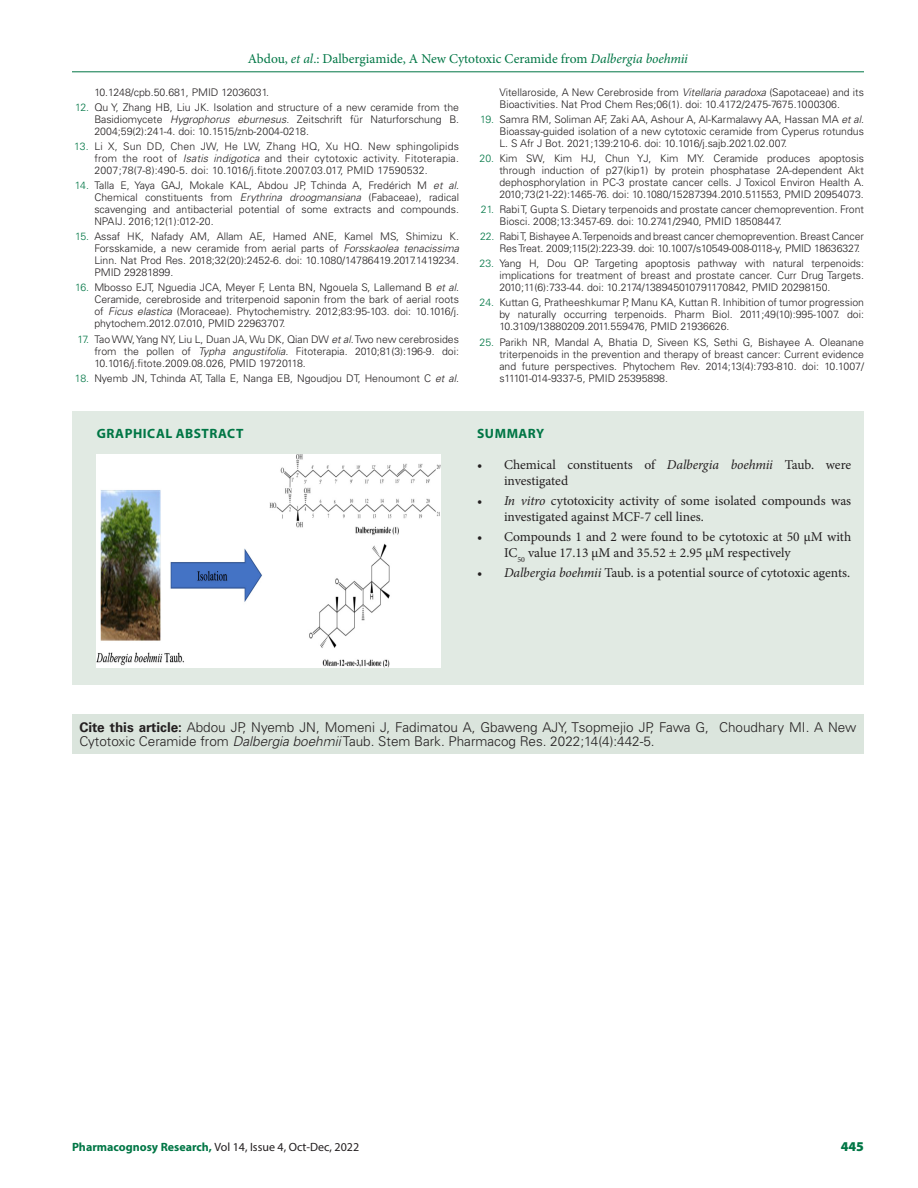
<style>
.page{position:relative;width:918px;height:1188px;background:#fff}
.page>*{position:absolute;margin:0;border:0;box-sizing:border-box;transform-origin:0 0}
.t1{font:13.5px/16.5px "Minion Pro";letter-spacing:-.005em;color:#231f20}
.ABS_TXT{font:300 13.5px/14.2px "Univers LT Std";color:#231f20}
.t2{font:13.5px "Minion Pro";color:#007645}
.ABS_HD{font:700 13.5px "Myriad Pro";letter-spacing:.04em;color:#007645}
.t3{font:900 13.5px "Myriad Pro";color:#007645}
.t4{font:12px "Myriad Pro";color:#231f20}
.t5{font:300 10.5px/12px "Univers LT Std";color:#231f20;text-align:justify}
.s1{font-style:italic}
.s2{color:#007645}
.s3{font-weight:700}
.s4{font-weight:700;color:#007645}
</style>
<div class="page">
<hr style="left:72px;top:72px;width:792px;height:1px;background:#007645">
<div style="left:72px;top:411px;width:792px;height:273px;background:#e1eae3"></div>
<div style="left:72px;top:714px;width:792px;height:39px;background:#dbe5dd"></div>
<img style="left:97px;top:454px;width:344px;height:213px">
<p class="t2" style="left:248px;top:50px;width:442px">Abdou, <span class="s1">et al</span>.: Dalbergiamide, A New Cytotoxic Ceramide from <span class="s1">Dalbergia boehmii</span></p>
<p class="t5" style="left:94px;top:86px;width:176px">10.1248/cpb.50.681, PMID 12036031.</p>
<p class="t5" style="left:94px;top:101px;width:366px;text-indent:-19px"><span class="s2">12.</span> Qu Y, Zhang HB, Liu JK. Isolation and structure of a new ceramide from the Basidiomycete <span class="s1">Hygrophorus eburnesus</span>. Zeitschrift für Naturforschung B.<br>2004;59(2):241-4. doi: 10.1515/znb-2004-0218.</p>
<p class="t5" style="left:94px;top:140px;width:366px;text-indent:-20px"><span class="s2">13.</span> Li X, Sun DD, Chen JW, He LW, Zhang HQ, Xu HQ. New sphingolipids from the root of <span class="s1">Isatis indigotica</span> and their cytotoxic activity. Fitoterapia.<br>2007;78(7-8):490-5. doi: 10.1016/j.fitote.2007.03.017, PMID 17590532.</p>
<p class="t5" style="left:94px;top:179px;width:366px;text-indent:-19px"><span class="s2">14.</span> Talla E, Yaya GAJ, Mokale KAL, Abdou JP, Tchinda A, Fredérich M <span class="s1">et al</span>.<br>Chemical constituents from <span class="s1">Erythrina droogmansiana</span> (Fabaceae), radical scavenging and antibacterial potential of some extracts and compounds.<br>NPAIJ. 2016;12(1):012-20.</p>
<p class="t5" style="left:94px;top:230px;width:366px;text-indent:-19px"><span class="s2">15.</span> Assaf HK, Nafady AM, Allam AE, Hamed ANE, Kamel MS, Shimizu K.<br>Forsskamide, a new ceramide from aerial parts of <span class="s1">Forsskaolea tenacissima </span>Linn. Nat Prod Res. 2018;32(20):2452-6. doi: 10.1080/14786419.2017.1419234.<br>PMID 29281899.</p>
<p class="t5" style="left:94px;top:282px;width:366px;text-indent:-19px"><span class="s2">16.</span> Mbosso EJT, Nguedia JCA, Meyer F, Lenta BN, Ngouela S, Lallemand B <span class="s1">et al</span>.<br>Ceramide, cerebroside and triterpenoid saponin from the bark of aerial roots of <span class="s1">Ficus elastica</span> (Moraceae). Phytochemistry. 2012;83:95-103. doi: 10.1016/j. phytochem.2012.07.010, PMID 22963707.</p>
<p class="t5" style="left:94px;top:333px;width:366px;text-indent:-17px"><span class="s2">17.</span> Tao WW, Yang NY, Liu L, Duan JA, Wu DK, Qian DW <span class="s1">et al</span>. Two new cerebrosides from the pollen of <span class="s1">Typha angustifolia.</span> Fitoterapia. 2010;81(3):196-9. doi:<br>10.1016/j.fitote.2009.08.026, PMID 19720118.</p>
<p class="t5" style="left:75px;top:372px;width:386px"><span class="s2">18.</span> Nyemb JN, Tchinda AT, Talla E, Nanga EB, Ngoudjou DT, Henoumont C <span class="s1">et al</span>.</p>
<p class="t5" style="left:499px;top:86px;width:366px">Vitellaroside, A New Cerebroside from <span class="s1">Vitellaria paradoxa</span> (Sapotaceae) and its<br>Bioactivities. Nat Prod Chem Res;06(1). doi: 10.4172/2475-7675.1000306.</p>
<p class="t5" style="left:499px;top:113px;width:366px;text-indent:-19px"><span class="s2">19.</span> Samra RM, Soliman AF, Zaki AA, Ashour A, Al-Karmalawy AA, Hassan MA <span class="s1">et al</span>.<br>Bioassay-guided isolation of a new cytotoxic ceramide from Cyperus rotundus L. S Afr J Bot. 2021;139:210-6. doi: 10.1016/j.sajb.2021.02.007.</p>
<p class="t5" style="left:499px;top:152px;width:366px;text-indent:-20px"><span class="s2">20.</span> Kim SW, Kim HJ, Chun YJ, Kim MY. Ceramide produces apoptosis through induction of p27(kip1) by protein phosphatase 2A-dependent Akt dephosphorylation in PC-3 prostate cancer cells. J Toxicol Environ Health A.<br>2010;73(21-22):1465-76. doi: 10.1080/15287394.2010.511553, PMID 20954073.</p>
<p class="t5" style="left:499px;top:203px;width:366px;text-indent:-18px"><span class="s2">21.</span> Rabi T, Gupta S. Dietary terpenoids and prostate cancer chemoprevention. Front<br>Biosci. 2008;13:3457-69. doi: 10.2741/2940, PMID 18508447.</p>
<p class="t5" style="left:499px;top:230px;width:366px;text-indent:-19px"><span class="s2">22.</span> Rabi T, Bishayee A. Terpenoids and breast cancer chemoprevention. Breast Cancer<br>Res Treat. 2009;115(2):223-39. doi: 10.1007/s10549-008-0118-y, PMID 18636327.</p>
<p class="t5" style="left:499px;top:258px;width:366px;text-indent:-20px"><span class="s2">23.</span> Yang H, Dou QP. Targeting apoptosis pathway with natural terpenoids: implications for treatment of breast and prostate cancer. Curr Drug Targets.<br>2010;11(6):733-44. doi: 10.2174/138945010791170842, PMID 20298150.</p>
<p class="t5" style="left:499px;top:297px;width:366px;text-indent:-20px"><span class="s2">24.</span> Kuttan G, Pratheeshkumar P, Manu KA, Kuttan R. Inhibition of tumor progression by naturally occurring terpenoids. Pharm Biol. 2011;49(10):995-1007. doi:<br>10.3109/13880209.2011.559476, PMID 21936626.</p>
<p class="t5" style="left:499px;top:336px;width:366px;text-indent:-20px"><span class="s2">25.</span> Parikh NR, Mandal A, Bhatia D, Siveen KS, Sethi G, Bishayee A. Oleanane triterpenoids in the prevention and therapy of breast cancer: Current evidence and future perspectives. Phytochem Rev. 2014;13(4):793-810. doi: 10.1007/ s11101-014-9337-5, PMID 25395898.</p>
<p class="ABS_HD" style="left:97px;top:425px;width:148px">GRAPHICAL ABSTRACT</p>
<p class="ABS_HD" style="left:477px;top:425px;width:69px">SUMMARY</p>
<p class="t1" style="left:504px;top:456px;width:349px;text-indent:-27px">• Chemical constituents of <span class="s1">Dalbergia boehmii</span> Taub. were investigated</p>
<p class="t1" style="left:504px;top:492px;width:349px;text-indent:-27px">• <span class="s1">In vitro</span> cytotoxicity activity of some isolated compounds was investigated against MCF-7 cell lines.</p>
<p class="t1" style="left:504px;top:528px;width:349px;text-indent:-27px">• Compounds 1 and 2 were found to be cytotoxic at 50 μM with<br>IC<sub>50</sub> value 17.13 μM and 35.52 ± 2.95 μM respectively</p>
<p class="t1" style="left:477px;top:564px;width:375px">• <span class="s1">Dalbergia boehmii</span> Taub. is a potential source of cytotoxic agents.</p>
<p class="ABS_TXT" style="left:80px;top:720px;width:778px"><span class="s3">Cite this article:</span> Abdou JP, Nyemb JN, Momeni J, Fadimatou A, Gbaweng AJY, Tsopmejio JP, Fawa G, Choudhary MI. A New<br>Cytotoxic Ceramide from <span class="s1">Dalbergia boehmii</span> Taub. Stem Bark. Pharmacog Res. 2022;14(4):442-5.</p>
<p class="t4" style="left:72px;top:1139px;width:289px"><span class="s4">Pharmacognosy Research,</span> Vol 14, Issue 4, Oct-Dec, 2022</p>
<p class="t3" style="left:841px;top:1137px;width:25px">445</p>
</div>
